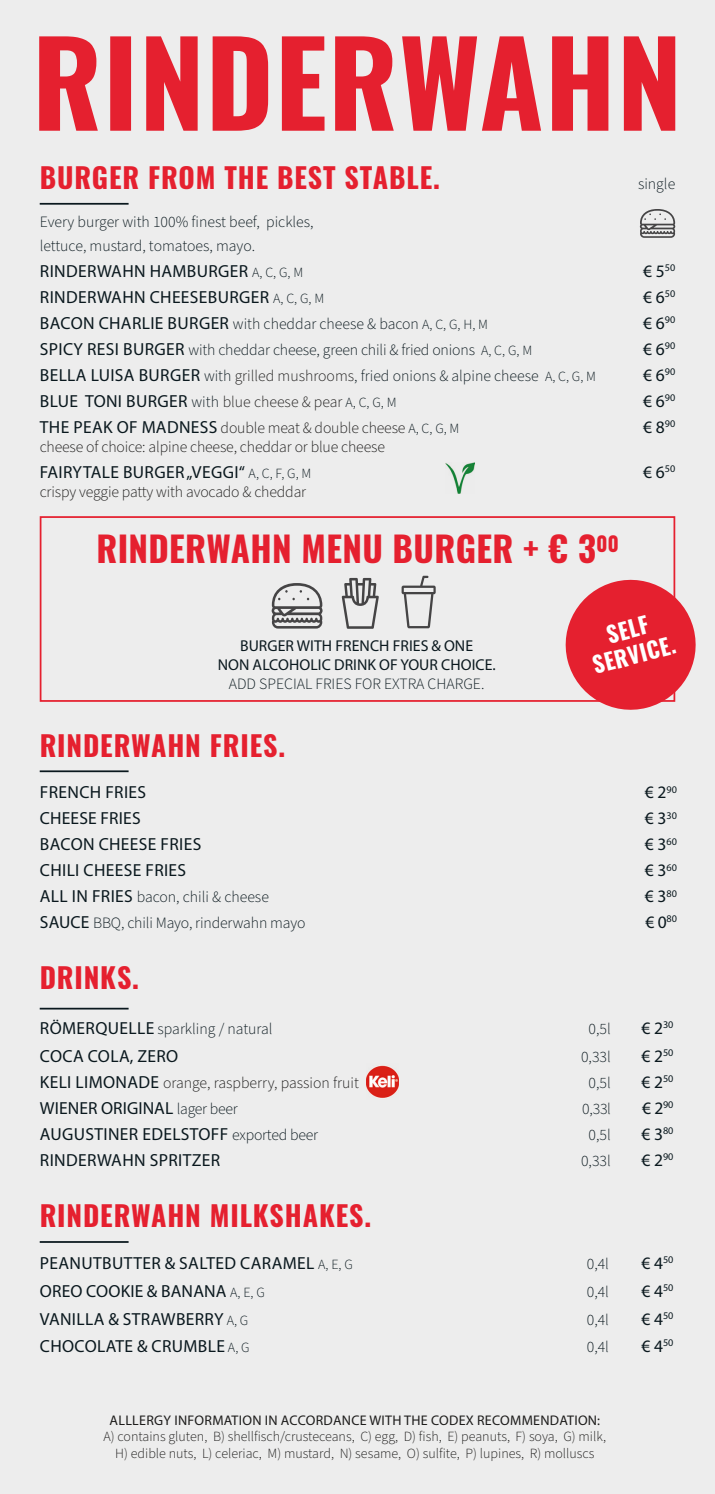
<style>
.page{position:relative;width:715px;height:1494px;background:#fff}
.page>*{position:absolute;margin:0;border:0;box-sizing:border-box;transform-origin:0 0}
.t1{font:700 35px "Oswald";letter-spacing:.01em;color:#e5202f}
.t2{font:700 28px "Oswald";letter-spacing:.03em;color:#e5202f}
.t3{font:700 22.57px/26.1px "Oswald";color:#fff;text-align:center}
.t4{font:17.5px "Myriad Pro";letter-spacing:.02em;color:#0a181e}
.t5{font:300 15.75px/23.8px "Source Sans Pro";color:#0a181e}
.t6{font:300 15.75px "Source Sans Pro";letter-spacing:-.01em;color:#1d1c1b}
.t7{font:15.75px/18.9px "Myriad Pro";letter-spacing:.005em;color:#0a181e;text-align:center}
.t8{font:300 14px/16.8px "Source Sans Pro";color:#1d1c1b;text-align:center}
.t9{font:14px "Myriad Pro";letter-spacing:.02em;color:#1d1c1b}
.s1{font-family:"Source Sans Pro";font-weight:300;font-size:14px}
.s2{font-family:"Myriad Pro";font-weight:400;font-size:17.5px}
.s3{font-size:14px}
.s4{color:#1d1c1b}
.s5{font-family:"Myriad Pro";font-weight:400;font-size:17.5px;color:#0a181e}
.s6{color:#0a181e}
.s7{font-size:14px;color:#0a181e}
.s8{font-family:"Source Sans Pro";font-weight:300;font-size:15.75px}
</style>
<div class="page">
<div style="left:0;top:0;width:714px;height:1493px;background:#ededed"></div>
<hr style="left:40px;top:203px;width:88px;height:2px;background:#0a181e">
<svg style="left:639px;top:209px;width:36px;height:29px"></svg>
<hr style="left:40px;top:770px;width:88px;height:2px;background:#0a181e">
<hr style="left:40px;top:1007px;width:88px;height:2px;background:#0a181e">
<img style="left:445px;top:462px;width:29px;height:32px">
<img style="left:366px;top:1065px;width:33px;height:33px">
<img style="left:366px;top:1087px;width:33px;height:1px">
<div style="left:40px;top:516px;width:635px;height:185px;border:2px solid #e5202f"></div>
<svg style="left:341px;top:578px;width:37px;height:50px"></svg>
<svg style="left:271px;top:583px;width:51px;height:45px"></svg>
<svg style="left:401px;top:575px;width:34px;height:53px"></svg>
<svg style="left:558px;top:573px;width:138px;height:137px"></svg>
<hr style="left:40px;top:1240px;width:88px;height:2px;background:#0a181e">
<svg style="left:39px;top:36px;width:636px;height:95px;fill:#e5202f"></svg>
<h2 class="t2" style="left:40px;top:158px;width:401px">BURGER FROM THE BEST STABLE.</h2>
<p class="t5" style="left:637px;top:173px;width:39px">single</p>
<p class="t5" style="left:40px;top:210px;width:275px">Every burger with 100% finest beef, pickles, lettuce, mustard, tomatoes, mayo.</p>
<p class="t4" style="left:40px;top:260px;width:265px">RINDERWAHN HAMBURGER <span class="s1">A, C, G, M</span></p>
<p class="t4" style="left:643px;top:260px;width:34px">€ 5<sup>50</sup></p>
<p class="t4" style="left:40px;top:286px;width:286px">RINDERWAHN CHEESEBURGER <span class="s1">A, C, G, M</span></p>
<p class="t4" style="left:643px;top:286px;width:34px">€ 6<sup>50</sup></p>
<p class="t5" style="left:40px;top:312px;width:449px"><span class="s2">BACON CHARLIE BURGER</span> with cheddar cheese &amp; bacon <span class="s3">A, C, G, H, M</span></p>
<p class="t4" style="left:643px;top:312px;width:34px">€ 6<sup>90</sup></p>
<p class="t5" style="left:40px;top:338px;width:493px"><span class="s2">SPICY RESI BURGER</span> with cheddar cheese, green chili &amp; fried onions <span class="s3">A, C, G, M</span></p>
<p class="t4" style="left:643px;top:338px;width:34px">€ 6<sup>90</sup></p>
<p class="t5" style="left:40px;top:364px;width:557px"><span class="s2">BELLA LUISA BURGER</span> with <span class="s4">grilled mushrooms</span>, fried onions &amp; alpine cheese <span class="s3">A, C, G, M</span></p>
<p class="t4" style="left:643px;top:364px;width:34px">€ 6<sup>90</sup></p>
<p class="t6" style="left:40px;top:391px;width:358px"><span class="s5">BLUE TONI BURGER</span> <span class="s6">with</span> blue cheese &amp; pear <span class="s7">A, C, G, M</span></p>
<p class="t4" style="left:643px;top:390px;width:34px">€ 6<sup>90</sup></p>
<p class="t6" style="left:40px;top:417px;width:421px"><span class="s5">THE PEAK OF MADNESS</span> double meat &amp; double cheese <span class="s7">A, C, G, M</span></p>
<p class="t4" style="left:643px;top:416px;width:34px">€ 8<sup>90</sup></p>
<p class="t6" style="left:40px;top:436px;width:346px">cheese of choice: alpine cheese, cheddar or blue cheese</p>
<p class="t4" style="left:40px;top:461px;width:273px">FAIRYTALE BURGER „VEGGI“ <span class="s1">A, C, F, G, M</span></p>
<p class="t4" style="left:643px;top:461px;width:34px">€ 6<sup>50</sup></p>
<p class="t6" style="left:40px;top:481px;width:268px">crispy veggie patty with avocado &amp; cheddar</p>
<h1 class="t1" style="left:96px;top:525px;width:523px">RINDERWAHN MENU BURGER + € 3<sup>00</sup></h1>
<p class="t7" style="left:217px;top:636px;width:279px">BURGER WITH FRENCH FRIES &amp; ONE<br>NON ALCOHOLIC DRINK OF YOUR CHOICE.</p>
<p class="t5" style="left:229px;top:672px;width:257px">ADD SPECIAL FRIES FOR EXTRA CHARGE.</p>
<h3 class="t3" style="left:583px;top:627px;width:86px;rotate:-14deg">SELF<br>SERVICE.</h3>
<h2 class="t2" style="left:40px;top:725px;width:247px">RINDERWAHN FRIES.</h2>
<p class="t4" style="left:40px;top:781px;width:108px">FRENCH FRIES</p>
<p class="t4" style="left:644px;top:781px;width:34px">€ 2<sup>90</sup></p>
<p class="t4" style="left:40px;top:807px;width:102px">CHEESE FRIES</p>
<p class="t4" style="left:644px;top:807px;width:34px">€ 3<sup>30</sup></p>
<p class="t4" style="left:40px;top:833px;width:163px">BACON CHEESE FRIES</p>
<p class="t4" style="left:644px;top:833px;width:34px">€ 3<sup>60</sup></p>
<p class="t4" style="left:40px;top:859px;width:148px">CHILI CHEESE FRIES</p>
<p class="t4" style="left:644px;top:859px;width:34px">€ 3<sup>60</sup></p>
<p class="t5" style="left:40px;top:885px;width:230px"><span class="s2">ALL IN FRIES</span> bacon, chili &amp; cheese</p>
<p class="t4" style="left:644px;top:885px;width:34px">€ 3<sup>80</sup></p>
<p class="t5" style="left:40px;top:911px;width:267px"><span class="s2">SAUCE</span> BBQ, chili Mayo, rinderwahn mayo</p>
<p class="t4" style="left:645px;top:911px;width:33px">€ 0<sup>80</sup></p>
<h2 class="t2" style="left:40px;top:958px;width:101px">DRINKS.</h2>
<p class="t5" style="left:40px;top:1017px;width:234px"><span class="s2">RÖMERQUELLE</span> sparkling / natural</p>
<p class="t5" style="left:588px;top:1017px;width:24px">0,5l</p>
<p class="t4" style="left:641px;top:1017px;width:34px">€ 2<sup>30</sup></p>
<p class="t4" style="left:40px;top:1045px;width:140px">COCA COLA, ZERO</p>
<p class="t5" style="left:581px;top:1045px;width:31px">0,33l</p>
<p class="t4" style="left:641px;top:1045px;width:34px">€ 2<sup>50</sup></p>
<p class="t6" style="left:40px;top:1072px;width:320px"><span class="s5">KELI LIMONADE</span> orange, raspberry, passion fruit</p>
<p class="t5" style="left:588px;top:1071px;width:24px">0,5l</p>
<p class="t4" style="left:641px;top:1071px;width:34px">€ 2<sup>50</sup></p>
<p class="t4" style="left:40px;top:1097px;width:199px">WIENER ORIGINAL <span class="s8">lager beer</span></p>
<p class="t5" style="left:582px;top:1097px;width:30px">0,33l</p>
<p class="t4" style="left:642px;top:1097px;width:33px">€ 2<sup>90</sup></p>
<p class="t4" style="left:40px;top:1123px;width:279px">AUGUSTINER EDELSTOFF <span class="s8">exported beer</span></p>
<p class="t5" style="left:588px;top:1123px;width:24px">0,5l</p>
<p class="t4" style="left:641px;top:1123px;width:34px">€ 3<sup>80</sup></p>
<p class="t4" style="left:40px;top:1149px;width:182px">RINDERWAHN SPRITZER</p>
<p class="t5" style="left:581px;top:1149px;width:31px">0,33l</p>
<p class="t4" style="left:641px;top:1149px;width:34px">€ 2<sup>90</sup></p>
<h2 class="t2" style="left:40px;top:1196px;width:333px">RINDERWAHN MILKSHAKES.</h2>
<p class="t4" style="left:40px;top:1252px;width:314px">PEANUTBUTTER &amp; SALTED CARAMEL <span class="s1">A, E, G</span></p>
<p class="t5" style="left:586px;top:1252px;width:24px">0,4l</p>
<p class="t4" style="left:641px;top:1252px;width:34px">€ 4<sup>50</sup></p>
<p class="t4" style="left:40px;top:1279px;width:226px">OREO COOKIE &amp; BANANA <span class="s1">A, E, G</span></p>
<p class="t5" style="left:586px;top:1279px;width:24px">0,4l</p>
<p class="t4" style="left:641px;top:1279px;width:34px">€ 4<sup>50</sup></p>
<p class="t4" style="left:40px;top:1307px;width:210px">VANILLA &amp; STRAWBERRY <span class="s1">A, G</span></p>
<p class="t5" style="left:586px;top:1307px;width:24px">0,4l</p>
<p class="t4" style="left:641px;top:1307px;width:34px">€ 4<sup>50</sup></p>
<p class="t4" style="left:40px;top:1335px;width:211px">CHOCOLATE &amp; CRUMBLE <span class="s1">A, G</span></p>
<p class="t5" style="left:586px;top:1335px;width:24px">0,4l</p>
<p class="t4" style="left:641px;top:1335px;width:34px">€ 4<sup>50</sup></p>
<p class="t9" style="left:110px;top:1410px;width:492px">ALLLERGY INFORMATION IN ACCORDANCE WITH THE CODEX RECOMMENDATION:</p>
<p class="t8" style="left:103px;top:1428px;width:504px">A) contains gluten, B) shellfisch/crusteceans, C) egg, D) fish, E) peanuts, F) soya, G) milk,<br>H) edible nuts, L) celeriac, M) mustard, N) sesame, O) sulfite, P) lupines, R) molluscs</p>
</div>
